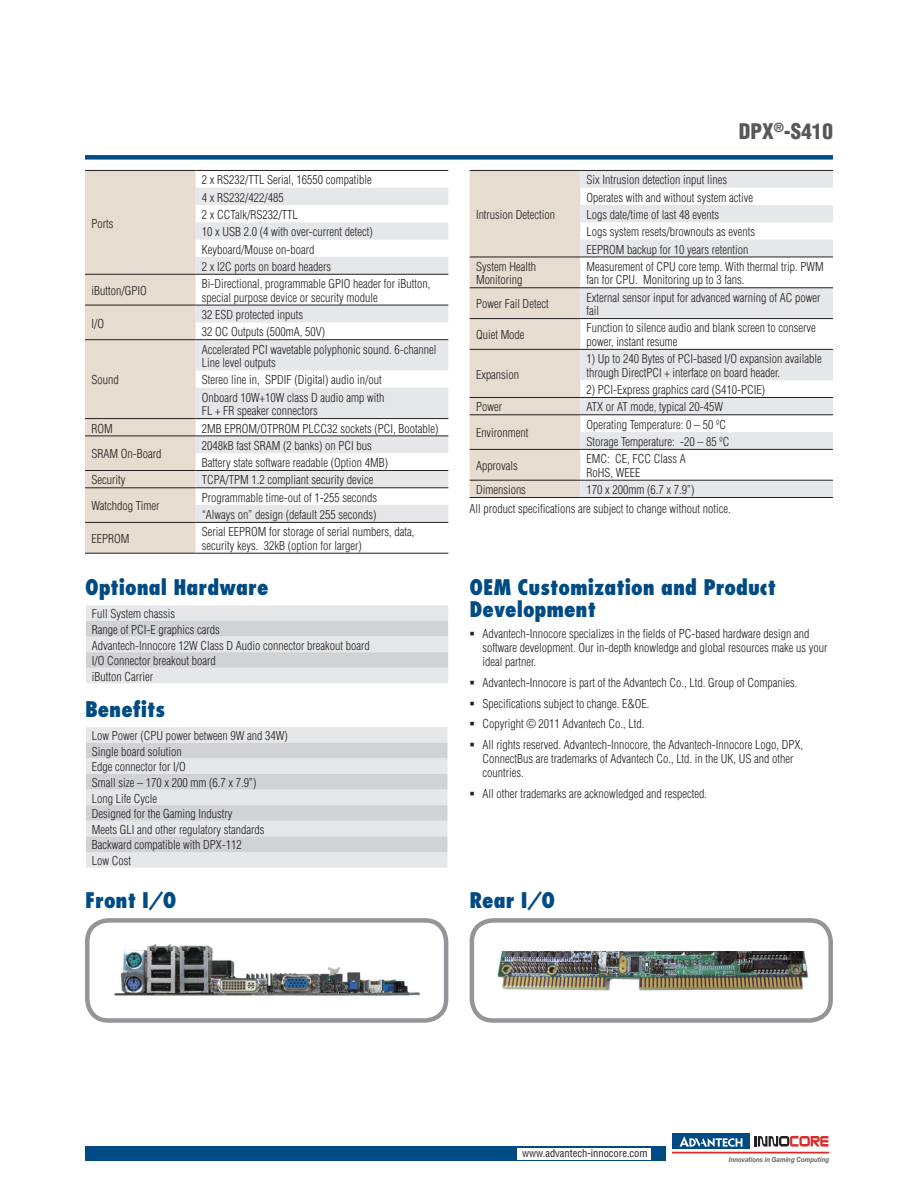
<style>
.page{position:relative;width:918px;height:1188px;background:#fff}
.page>*{position:absolute;margin:0;border:0;box-sizing:border-box;transform-origin:0 0}
.t1{font:800 condensed 21px/22.5px "Futura";color:#004b84}
.t2{font:900 condensed 21px "Helvetica";color:#57585a}
.t3{font:300 condensed 12px/17.2px "Helvetica";color:#231f20}
.t4{font:condensed 10.5px "Helvetica";color:#231f20}
.t5{font:italic 700 7.05px "Helvetica Neue";color:#636366;scale:.88 1}
</style>
<div class="page">
<div style="left:85px;top:155px;width:748px;height:5px;background:#004b84"></div>
<div style="left:85px;top:1147px;width:581px;height:14px;background:#004b84"></div>
<div style="left:518px;top:1148px;width:133px;height:12px;background:#fff"></div>
<div style="left:672px;top:1133px;width:77px;height:16px;background:#004b84"></div>
<svg style="left:679px;top:1136px;width:63px;height:11px"></svg>
<hr style="left:672px;top:1152px;width:157px;height:2px;background:#da2d28">
<svg style="left:755px;top:1136px;width:73px;height:11px"></svg>
<div style="left:85px;top:171px;width:111px;height:382px;background:#e6dccf"></div>
<svg style="left:196px;top:188px;width:252px;height:334px;fill:#e6e7e9"></svg>
<hr style="left:85px;top:170px;width:111px;height:1px;background:#231f20">
<hr style="left:196px;top:170px;width:252px;height:1px;background:#231f20">
<hr style="left:85px;top:274px;width:111px;height:1px;background:#231f20">
<hr style="left:196px;top:274px;width:252px;height:1px;background:#231f20">
<hr style="left:85px;top:305px;width:111px;height:1px;background:#231f20">
<hr style="left:196px;top:305px;width:252px;height:1px;background:#231f20">
<hr style="left:85px;top:339px;width:111px;height:1px;background:#231f20">
<hr style="left:85px;top:418px;width:111px;height:1px;background:#231f20">
<hr style="left:196px;top:339px;width:252px;height:1px;background:#231f20">
<hr style="left:196px;top:418px;width:252px;height:1px;background:#231f20">
<hr style="left:85px;top:436px;width:111px;height:1px;background:#231f20">
<hr style="left:85px;top:470px;width:111px;height:1px;background:#231f20">
<hr style="left:196px;top:436px;width:252px;height:1px;background:#231f20">
<hr style="left:196px;top:470px;width:252px;height:1px;background:#231f20">
<hr style="left:85px;top:487px;width:111px;height:1px;background:#231f20">
<hr style="left:85px;top:522px;width:111px;height:1px;background:#231f20">
<hr style="left:196px;top:487px;width:252px;height:1px;background:#231f20">
<hr style="left:196px;top:522px;width:252px;height:1px;background:#231f20">
<hr style="left:85px;top:553px;width:111px;height:1px;background:#231f20">
<hr style="left:196px;top:553px;width:252px;height:1px;background:#231f20">
<div style="left:85px;top:918px;width:363px;height:105px;border:4px solid #939598;border-radius:21px"></div>
<img style="left:114px;top:944px;width:306px;height:52px">
<div style="left:470px;top:171px;width:110px;height:326px;background:#e6dccf"></div>
<svg style="left:580px;top:171px;width:253px;height:326px;fill:#e6e7e9"></svg>
<hr style="left:470px;top:170px;width:110px;height:1px;background:#231f20">
<hr style="left:470px;top:257px;width:110px;height:1px;background:#231f20">
<hr style="left:580px;top:170px;width:253px;height:1px;background:#231f20">
<hr style="left:580px;top:257px;width:253px;height:1px;background:#231f20">
<hr style="left:470px;top:287px;width:110px;height:1px;background:#231f20">
<hr style="left:580px;top:287px;width:253px;height:1px;background:#231f20">
<hr style="left:470px;top:318px;width:110px;height:1px;background:#231f20">
<hr style="left:580px;top:318px;width:253px;height:1px;background:#231f20">
<hr style="left:470px;top:349px;width:110px;height:1px;background:#231f20">
<hr style="left:470px;top:397px;width:110px;height:1px;background:#231f20">
<hr style="left:580px;top:349px;width:253px;height:1px;background:#231f20">
<hr style="left:580px;top:397px;width:253px;height:1px;background:#231f20">
<hr style="left:470px;top:480px;width:110px;height:1px;background:#231f20">
<hr style="left:580px;top:480px;width:253px;height:1px;background:#231f20">
<hr style="left:470px;top:497px;width:110px;height:1px;background:#231f20">
<hr style="left:580px;top:497px;width:253px;height:1px;background:#231f20">
<hr style="left:470px;top:414px;width:110px;height:1px;background:#231f20">
<hr style="left:470px;top:449px;width:110px;height:1px;background:#231f20">
<hr style="left:580px;top:414px;width:253px;height:1px;background:#231f20">
<hr style="left:580px;top:449px;width:253px;height:1px;background:#231f20">
<svg style="left:86px;top:605px;width:363px;height:78px;background:#dddee0"></svg>
<svg style="left:86px;top:727px;width:362px;height:141px;background:#dcdddf"></svg>
<div style="left:470px;top:918px;width:363px;height:105px;border:4px solid #939598;border-radius:21px"></div>
<img style="left:497px;top:951px;width:312px;height:40px">
<p class="t3" style="left:91px;top:215px;width:23px">Ports</p>
<p class="t3" style="left:202px;top:171px;width:172px">2 x RS232/TTL Serial, 16550 compatible<br>4 x RS232/422/485<br>2 x CCTalk/RS232/TTL<br>10 x USB 2.0 (4 with over-current detect)<br>Keyboard/Mouse on-board<br>2 x I2C ports on board headers</p>
<p class="t3" style="left:91px;top:282px;width:57px">iButton/GPIO</p>
<p class="t3" style="left:202px;top:277px;width:230px;line-height:13.5px">Bi-Directional, programmable GPIO header for iButton, special purpose device or security module</p>
<p class="t3" style="left:91px;top:315px;width:14px">I/O</p>
<p class="t3" style="left:202px;top:306px;width:125px">32 ESD protected inputs<br>32 OC Outputs (500mA, 50V)</p>
<p class="t3" style="left:91px;top:371px;width:29px">Sound</p>
<p class="t3" style="left:202px;top:342px;width:236px;line-height:13.5px">Accelerated PCI wavetable polyphonic sound. 6-channel<br>Line level outputs</p>
<p class="t3" style="left:202px;top:371px;width:184px">Stereo line in, SPDIF (Digital) audio in/out<br>Onboard 10W+10W class D audio amp with</p>
<p class="t3" style="left:202px;top:402px;width:117px">FL + FR speaker connectors</p>
<p class="t3" style="left:91px;top:419px;width:23px">ROM</p>
<p class="t3" style="left:202px;top:419px;width:238px">2MB EPROM/OTPROM PLCC32 sockets (PCI, Bootable)</p>
<p class="t3" style="left:91px;top:445px;width:71px">SRAM On-Board</p>
<p class="t3" style="left:202px;top:437px;width:188px">2048kB fast SRAM (2 banks) on PCI bus<br>Battery state software readable (Option 4MB)</p>
<p class="t3" style="left:91px;top:471px;width:35px">Security</p>
<p class="t3" style="left:202px;top:471px;width:173px">TCPA/TPM 1.2 compliant security device</p>
<p class="t3" style="left:91px;top:497px;width:70px">Watchdog Timer</p>
<p class="t3" style="left:202px;top:489px;width:177px">Programmable time-out of 1-255 seconds “Always on” design (default 255 seconds)</p>
<p class="t3" style="left:91px;top:530px;width:39px">EEPROM</p>
<p class="t3" style="left:202px;top:525px;width:214px;line-height:13.5px">Serial EEPROM for storage of serial numbers, data, security keys. 32kB (option for larger)</p>
<h1 class="t1" style="left:85px;top:575px;width:185px">Optional Hardware</h1>
<p class="t3" style="left:92px;top:606px;width:279px;line-height:15.6px">Full System chassis<br>Range of PCI-E graphics cards<br>Advantech-Innocore 12W Class D Audio connector breakout board<br>I/O Connector breakout board<br>iButton Carrier</p>
<h1 class="t1" style="left:85px;top:697px;width:82px">Benefits</h1>
<p class="t3" style="left:92px;top:728px;width:197px;line-height:15.6px">Low Power (CPU power between 9W and 34W)<br>Single board solution<br>Edge connector for I/O<br>Small size – 170 x 200 mm (6.7 x 7.9”)<br>Long Life Cycle<br>Designed for the Gaming Industry<br>Meets GLI and other regulatory standards<br>Backward compatible with DPX-112<br>Low Cost</p>
<h1 class="t1" style="left:85px;top:888px;width:93px">Front I/O</h1>
<p class="t3" style="left:476px;top:206px;width:81px">Intrusion Detection</p>
<h1 class="t2" style="left:739px;top:119px;width:96px">DPX<sup>®</sup>-S410</h1>
<p class="t3" style="left:587px;top:171px;width:170px">Six Intrusion detection input lines Operates with and without system active Logs date/time of last 48 events<br>Logs system resets/brownouts as events EEPROM backup for 10 years retention</p>
<p class="t3" style="left:476px;top:260px;width:61px;line-height:13.5px">System Health<br>Monitoring</p>
<p class="t3" style="left:587px;top:260px;width:239px;line-height:13.5px">Measurement of CPU core temp. With thermal trip. PWM fan for CPU. Monitoring up to 3 fans.</p>
<p class="t3" style="left:476px;top:295px;width:74px">Power Fail Detect</p>
<p class="t3" style="left:587px;top:291px;width:235px;line-height:13.5px">External sensor input for advanced warning of AC power fail</p>
<p class="t3" style="left:476px;top:326px;width:50px">Quiet Mode</p>
<p class="t3" style="left:587px;top:321px;width:231px;line-height:13.5px">Function to silence audio and blank screen to conserve power, instant resume</p>
<p class="t3" style="left:476px;top:366px;width:45px">Expansion</p>
<p class="t3" style="left:587px;top:352px;width:237px;line-height:13.5px">1) Up to 240 Bytes of PCI-based I/O expansion available through DirectPCI + interface on board header.</p>
<p class="t3" style="left:587px;top:381px;width:180px">2) PCI-Express graphics card (S410-PCIE)</p>
<p class="t3" style="left:476px;top:398px;width:28px">Power</p>
<p class="t3" style="left:587px;top:398px;width:138px">ATX or AT mode, typical 20-45W</p>
<p class="t3" style="left:476px;top:424px;width:54px">Environment</p>
<p class="t3" style="left:587px;top:416px;width:144px">Operating Temperature: 0 – 50 ºC<br>Storage Temperature: -20 – 85 ºC</p>
<p class="t3" style="left:476px;top:457px;width:43px">Approvals</p>
<p class="t3" style="left:587px;top:452px;width:101px;line-height:13.5px">EMC: CE, FCC Class A<br>RoHS, WEEE</p>
<p class="t3" style="left:476px;top:481px;width:51px">Dimensions</p>
<p class="t3" style="left:470px;top:480px;width:263px;line-height:18.8px;text-indent:117px">170 x 200mm (6.7 x 7.9”)<br>All product specifications are subject to change without notice.</p>
<h1 class="t1" style="left:470px;top:575px;width:308px">OEM Customization and Product<br>Development</h1>
<p class="t3" style="left:482px;top:626px;width:347px;line-height:14.2px">Advantech-Innocore specializes in the fields of PC-based hardware design and software development. Our in-depth knowledge and global resources make us your ideal partner.</p>
<p class="t3" style="left:482px;top:672px;width:322px;line-height:20.7px">Advantech-Innocore is part of the Advantech Co., Ltd. Group of Companies.<br>Specifications subject to change. E&amp;OE.<br>Copyright © 2011 Advantech Co., Ltd.<br>All rights reserved. Advantech-Innocore, the Advantech-Innocore Logo, DPX,</p>
<p class="t3" style="left:482px;top:752px;width:313px;line-height:14.2px">ConnectBus are trademarks of Advantech Co., Ltd. in the UK, US and other countries.</p>
<p class="t3" style="left:482px;top:785px;width:226px">All other trademarks are acknowledged and respected.</p>
<h1 class="t1" style="left:470px;top:888px;width:87px">Rear I/O</h1>
<p class="t4" style="left:522px;top:1147px;width:127px">www.advantech-innocore.com</p>
<p class="t5" style="left:729px;top:1154px;width:116px">Innovations in Gaming Computing</p>
</div>
